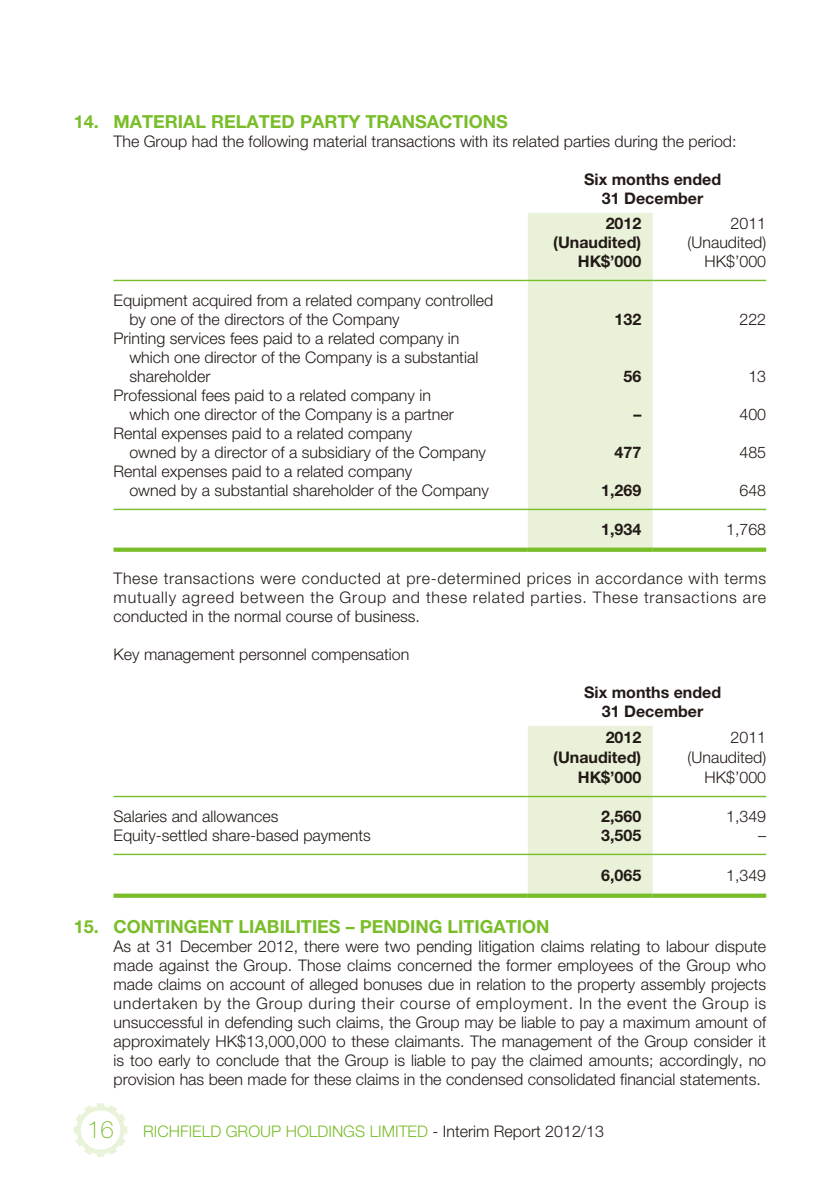
<style>
.page{position:relative;width:840px;height:1191px;background:#fff}
.page>*{position:absolute;margin:0;border:0;box-sizing:border-box;transform-origin:0 0}
.t1{font:700 18px "Helvetica Neue LT Std";color:#79bd29}
.t2{font:300 16px/19px "Helvetica Neue LT Std";color:#231916}
.t3{font:700 16px/19px "Helvetica Neue LT Std";color:#231916;text-align:center}
.t4{font:300 16px "Helvetica Neue LT Std";color:#79bd29}
.s1{font-weight:100;font-size:24px}
.s2{color:#231916}
</style>
<div class="page">
<svg style="left:74px;top:1103px;width:53px;height:53px"></svg>
<div style="left:527px;top:213px;width:125px;height:334px;background:#e9f2d9"></div>
<hr style="left:113px;top:280px;width:414px;height:1px;background:#79bd29">
<hr style="left:527px;top:280px;width:125px;height:1px;background:#79bd29">
<hr style="left:652px;top:280px;width:113px;height:1px;background:#79bd29">
<hr style="left:113px;top:509px;width:414px;height:1px;background:#79bd29">
<hr style="left:527px;top:509px;width:125px;height:1px;background:#79bd29">
<hr style="left:652px;top:509px;width:113px;height:1px;background:#79bd29">
<div style="left:113px;top:547px;width:414px;height:5px;background:#79bd29"></div>
<div style="left:527px;top:547px;width:125px;height:5px;background:#79bd29"></div>
<div style="left:652px;top:547px;width:113px;height:5px;background:#79bd29"></div>
<div style="left:527px;top:726px;width:125px;height:172px;background:#e9f2d9"></div>
<hr style="left:113px;top:796px;width:414px;height:1px;background:#79bd29">
<hr style="left:527px;top:796px;width:125px;height:1px;background:#79bd29">
<hr style="left:652px;top:796px;width:113px;height:1px;background:#79bd29">
<hr style="left:113px;top:853px;width:414px;height:2px;background:#79bd29">
<hr style="left:527px;top:853px;width:125px;height:2px;background:#79bd29">
<hr style="left:652px;top:853px;width:113px;height:2px;background:#79bd29">
<svg style="left:113px;top:893px;width:414px;height:4px;background:#8cc648"></svg>
<svg style="left:527px;top:893px;width:125px;height:4px"></svg>
<svg style="left:652px;top:893px;width:113px;height:4px"></svg>
<p class="t1" style="left:74px;top:116px;width:435px">14. MATERIAL RELATED PARTY TRANSACTIONS</p>
<p class="t2" style="left:113px;top:134px;width:624px">The Group had the following material transactions with its related parties during the period:</p>
<p class="t3" style="left:584px;top:172px;width:138px">Six months ended<br>31 December</p>
<p class="t3" style="left:605px;top:216px;width:37px">2012</p>
<p class="t2" style="left:730px;top:216px;width:37px">2011</p>
<p class="t3" style="left:553px;top:235px;width:89px">(Unaudited)</p>
<p class="t2" style="left:687px;top:235px;width:80px">(Unaudited)</p>
<p class="t3" style="left:577px;top:254px;width:65px">HK$’000</p>
<p class="t2" style="left:704px;top:254px;width:63px">HK$’000</p>
<p class="t2" style="left:129px;top:293px;width:365px;text-indent:-16px">Equipment acquired from a related company controlled by one of the directors of the Company</p>
<p class="t3" style="left:614px;top:312px;width:28px">132</p>
<p class="t2" style="left:739px;top:312px;width:28px">222</p>
<p class="t2" style="left:129px;top:331px;width:350px;text-indent:-16px">Printing services fees paid to a related company in which one director of the Company is a substantial shareholder</p>
<p class="t2" style="left:129px;top:388px;width:325px;text-indent:-16px">Professional fees paid to a related company in which one director of the Company is a partner</p>
<p class="t2" style="left:129px;top:426px;width:358px;text-indent:-16px">Rental expenses paid to a related company<br>owned by a director of a subsidiary of the Company</p>
<p class="t3" style="left:623px;top:369px;width:19px">56</p>
<p class="t2" style="left:748px;top:369px;width:19px">13</p>
<p class="t3" style="left:633px;top:407px;width:9px">–</p>
<p class="t2" style="left:739px;top:407px;width:28px">400</p>
<p class="t3" style="left:614px;top:445px;width:28px">477</p>
<p class="t2" style="left:739px;top:445px;width:28px">485</p>
<p class="t2" style="left:129px;top:464px;width:361px;text-indent:-16px">Rental expenses paid to a related company<br>owned by a substantial shareholder of the Company</p>
<p class="t3" style="left:601px;top:483px;width:42px">1,269</p>
<p class="t2" style="left:739px;top:483px;width:28px">648</p>
<p class="t3" style="left:601px;top:521px;width:42px">1,934</p>
<p class="t2" style="left:725px;top:522px;width:42px">1,768</p>
<p class="t2" style="left:113px;top:571px;width:653px;text-align:justify">These transactions were conducted at pre-determined prices in accordance with terms mutually agreed between the Group and these related parties. These transactions are conducted in the normal course of business.</p>
<p class="t2" style="left:113px;top:647px;width:297px">Key management personnel compensation</p>
<p class="t3" style="left:584px;top:685px;width:138px">Six months ended<br>31 December</p>
<p class="t3" style="left:605px;top:730px;width:37px">2012</p>
<p class="t2" style="left:730px;top:730px;width:37px">2011</p>
<p class="t3" style="left:553px;top:750px;width:89px">(Unaudited)</p>
<p class="t2" style="left:687px;top:750px;width:80px">(Unaudited)</p>
<p class="t3" style="left:577px;top:770px;width:65px">HK$’000</p>
<p class="t2" style="left:704px;top:770px;width:63px">HK$’000</p>
<p class="t2" style="left:113px;top:809px;width:166px">Salaries and allowances</p>
<p class="t3" style="left:601px;top:808px;width:42px">2,560</p>
<p class="t2" style="left:725px;top:809px;width:42px">1,349</p>
<p class="t2" style="left:113px;top:828px;width:259px">Equity-settled share-based payments</p>
<p class="t3" style="left:601px;top:827px;width:42px">3,505</p>
<p class="t2" style="left:757px;top:828px;width:9px">–</p>
<p class="t3" style="left:601px;top:867px;width:42px">6,065</p>
<p class="t2" style="left:725px;top:867px;width:42px">1,349</p>
<p class="t1" style="left:74px;top:920px;width:477px">15. CONTINGENT LIABILITIES – PENDING LITIGATION</p>
<p class="t2" style="left:113px;top:939px;width:653px;text-align:justify">As at 31 December 2012, there were two pending litigation claims relating to labour dispute made against the Group. Those claims concerned the former employees of the Group who made claims on account of alleged bonuses due in relation to the property assembly projects undertaken by the Group during their course of employment. In the event the Group is unsuccessful in defending such claims, the Group may be liable to pay a maximum amount of approximately HK$13,000,000 to these claimants. The management of the Group consider it is too early to conclude that the Group is liable to pay the claimed amounts; accordingly, no provision has been made for these claims in the condensed consolidated financial statements.</p>
<p class="t4" style="left:87px;top:1125px;width:518px"><span class="s1">16</span> RICHFIELD GROUP HOLDINGS LIMITED <span class="s2">- Interim Report 2012/13</span></p>
</div>
